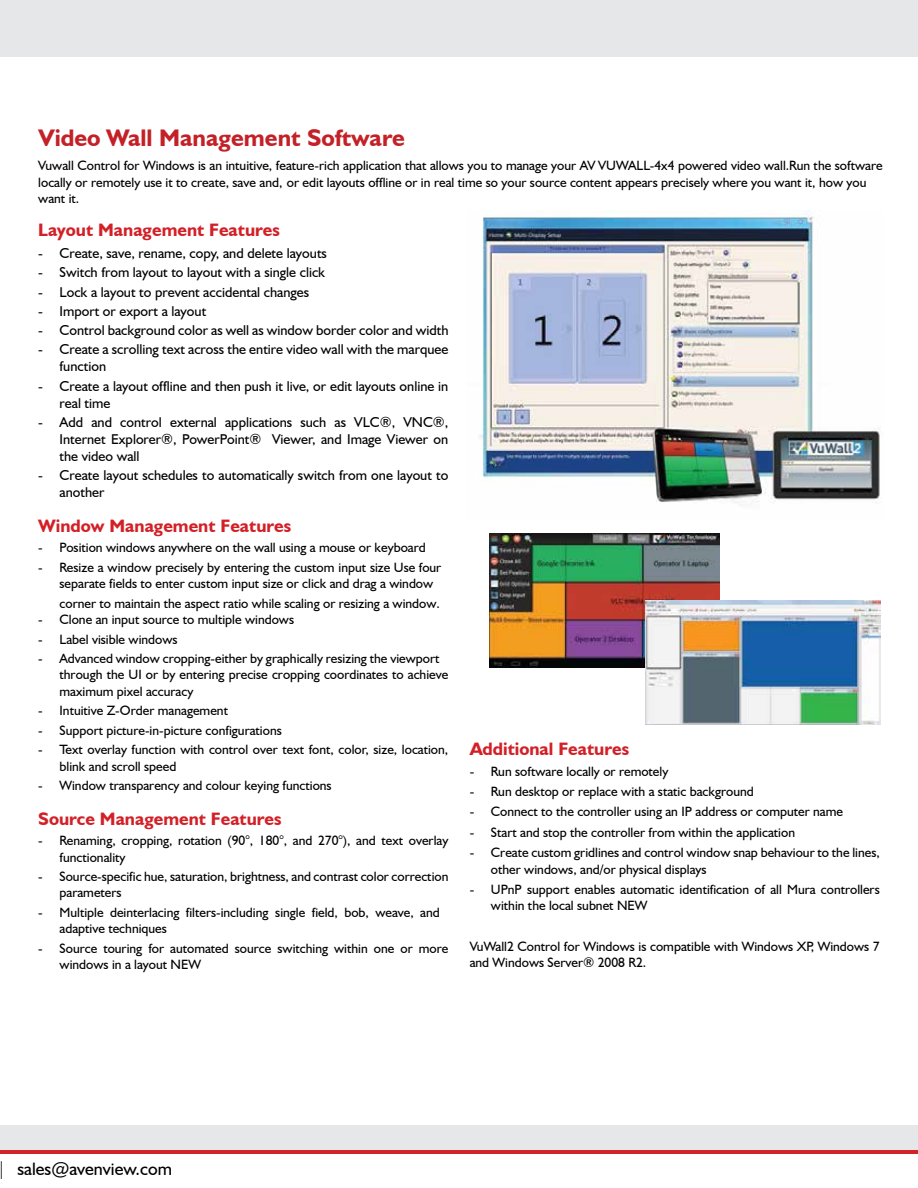
<style>
.page{position:relative;width:918px;height:1188px;background:#fff}
.page>*{position:absolute;margin:0;border:0;box-sizing:border-box;transform-origin:0 0}
.t1{font:700 24px "Humanist 521 BT";color:#c32127}
.t2{font:700 18px "Humanist 521 BT";color:#d32027}
.t3{font:18px "Humanist 521 BT";color:#000;scale:.6 1}
.t4{font:14.25px/17.1px "Humanist 521 BT";color:#000}
.t5{font:13.5px/16.2px "Humanist 521 BT";color:#000}
</style>
<div class="page">
<div style="left:0;top:1126px;width:918px;height:62px;background:#e6e7e8"></div>
<svg style="left:0;top:1150px;width:918px;height:5px;background:#db4f54"></svg>
<div style="left:0;top:0;width:918px;height:56px;background:#e6e7e8"></div>
<div style="left:0;top:1155px;width:918px;height:33px;background:#fff"></div>
<img style="left:480px;top:210px;width:400px;height:295px">
<img style="left:490px;top:533px;width:229px;height:135px">
<img style="left:645px;top:601px;width:236px;height:123px">
<h1 class="t1" style="left:38px;top:123px;width:368px">Video Wall Management Software</h1>
<p class="t5" style="left:38px;top:158px;width:846px">Vuwall Control for Windows is an intuitive, feature-rich application that allows you to manage your AV VUWALL-4x4 powered video wall.Run the software locally or remotely use it to create, save and, or edit layouts offline or in real time so your source content appears precisely where you want it, how you want it.</p>
<h2 class="t2" style="left:38px;top:219px;width:243px">Layout Management Features</h2>
<p class="t4" style="left:38px;top:244px;width:290px">- Create, save, rename, copy, and delete layouts</p>
<p class="t4" style="left:38px;top:264px;width:288px">- Switch from layout to layout with a single click</p>
<p class="t4" style="left:38px;top:283px;width:272px">- Lock a layout to prevent accidental changes</p>
<p class="t4" style="left:38px;top:302px;width:170px">- Import or export a layout</p>
<p class="t4" style="left:38px;top:321px;width:412px">- Control background color as well as window border color and width</p>
<p class="t4" style="left:60px;top:341px;width:390px;text-indent:-21px">- Create a scrolling text across the entire video wall with the marquee function</p>
<p class="t4" style="left:60px;top:377px;width:390px;text-indent:-21px">- Create a layout offline and then push it live, or edit layouts online in real time</p>
<p class="t4" style="left:60px;top:413px;width:390px;text-align:justify;text-indent:-21px">- Add and control external applications such as VLC®, VNC®, Internet Explorer®, PowerPoint® Viewer, and Image Viewer on the video wall</p>
<p class="t4" style="left:60px;top:467px;width:390px;text-indent:-21px">- Create layout schedules to automatically switch from one layout to another</p>
<h2 class="t2" style="left:38px;top:514px;width:254px">Window Management Features</h2>
<p class="t5" style="left:38px;top:539px;width:389px">- Position windows anywhere on the wall using a mouse or keyboard</p>
<p class="t5" style="left:38px;top:559px;width:405px">- Resize a window precisely by entering the custom input size Use four</p>
<p class="t5" style="left:38px;top:611px;width:257px">- Clone an input source to multiple windows</p>
<p class="t5" style="left:38px;top:631px;width:141px">- Label visible windows</p>
<p class="t5" style="left:60px;top:650px;width:390px;text-indent:-21px">- Advanced window cropping-either by graphically resizing the viewport through the UI or by entering precise cropping coordinates to achieve maximum pixel accuracy</p>
<p class="t5" style="left:38px;top:702px;width:191px">- Intuitive Z-Order management</p>
<p class="t5" style="left:38px;top:722px;width:245px">- Support picture-in-picture configurations</p>
<p class="t5" style="left:60px;top:741px;width:390px;text-indent:-21px">- Text overlay function with control over text font, color, size, location, blink and scroll speed</p>
<p class="t5" style="left:38px;top:777px;width:295px">- Window transparency and colour keying functions</p>
<h2 class="t2" style="left:38px;top:807px;width:245px">Source Management Features</h2>
<p class="t5" style="left:60px;top:832px;width:390px;text-indent:-21px">- Renaming, cropping, rotation (90°, 180°, and 270°), and text overlay functionality</p>
<p class="t5" style="left:60px;top:868px;width:390px;text-indent:-21px">- Source-specific hue, saturation, brightness, and contrast color correction parameters</p>
<p class="t5" style="left:60px;top:904px;width:382px;text-indent:-21px">- Multiple deinterlacing filters-including single field, bob, weave, and adaptive techniques</p>
<p class="t5" style="left:60px;top:940px;width:390px;text-indent:-21px">- Source touring for automated source switching within one or more windows in a layout NEW</p>
<p class="t5" style="left:60px;top:574px;width:382px;line-height:19.5px">separate fields to enter custom input size or click and drag a window corner to maintain the aspect ratio while scaling or resizing a window.</p>
<h2 class="t2" style="left:470px;top:738px;width:161px">Additional Features</h2>
<p class="t5" style="left:470px;top:763px;width:200px">- Run software locally or remotely</p>
<p class="t5" style="left:470px;top:783px;width:286px">- Run desktop or replace with a static background</p>
<p class="t5" style="left:470px;top:803px;width:375px">- Connect to the controller using an IP address or computer name</p>
<p class="t5" style="left:470px;top:824px;width:327px">- Start and stop the controller from within the application</p>
<p class="t5" style="left:491px;top:844px;width:390px;text-indent:-21px">- Create custom gridlines and control window snap behaviour to the lines, other windows, and/or physical displays</p>
<p class="t5" style="left:491px;top:881px;width:390px;text-indent:-21px">- UPnP support enables automatic identification of all Mura controllers within the local subnet NEW</p>
<p class="t5" style="left:470px;top:938px;width:412px">VuWall2 Control for Windows is compatible with Windows XP, Windows 7 and Windows Server® 2008 R2.</p>
<h2 class="t3" style="left:-2px;top:1158px;width:291px">| sales@avenview.com</h2>
</div>
